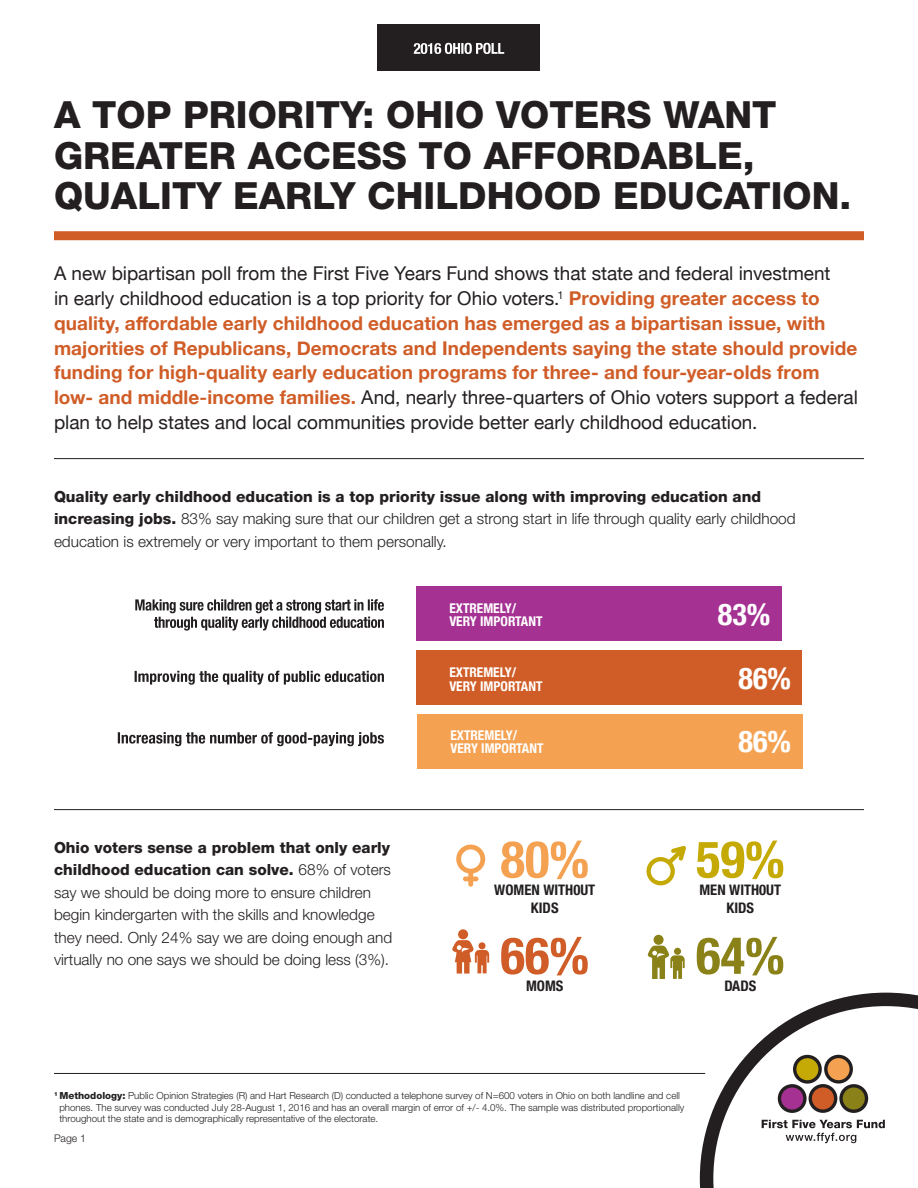
<style>
.page{position:relative;width:918px;height:1188px;background:#fff}
.page>*{position:absolute;margin:0;border:0;box-sizing:border-box;transform-origin:0 0}
.t1{font:700 condensed 51px "Helvetica Neue LT Std";color:#f4a252}
.t2{font:700 condensed 51px "Helvetica Neue LT Std";color:#d05d27}
.t3{font:700 condensed 51px "Helvetica Neue LT Std";color:#c5a904}
.t4{font:700 condensed 51px "Helvetica Neue LT Std";color:#8a8218}
.t5{font:800 37.5px/40.5px "Helvetica Neue LT Std";color:#231f20}
.t6{font:700 condensed 30.15px "Helvetica Neue";color:#fff}
.body{font:700 18.9px/24.8px "Helvetica Neue";letter-spacing:.005em;color:#d05d27}
.t7{font:300 15.3px/22.5px "Helvetica Neue LT Std";color:#231f20}
.t8{font:700 condensed 14.7px "Helvetica Neue LT Std";color:#231f20}
.t9{font:700 condensed 13.35px "Helvetica Neue";color:#fff}
.t10{font:300 10.5px "Helvetica Neue LT Std";color:#231f20}
.t11{font:300 9.75px/11.2px "Helvetica Neue LT Std";color:#231f20}
.s1{font-weight:400;color:#231f20}
.s2{font-weight:800}
</style>
<div class="page">
<div style="left:54px;top:231px;width:810px;height:9px;background:#d05d27"></div>
<hr style="left:54px;top:1073px;width:651px;height:1px;background:#231f20">
<hr style="left:54px;top:458px;width:810px;height:1px;background:#231f20">
<hr style="left:54px;top:809px;width:810px;height:1px;background:#231f20">
<svg style="left:700px;top:993px;width:218px;height:195px"></svg>
<div style="left:378px;top:24px;width:162px;height:47px;background:#231f20"></div>
<svg style="left:414px;top:43px;width:90px;height:11px"></svg>
<div style="left:416px;top:651px;width:385px;height:54px;background:#d05d27"></div>
<div style="left:416px;top:587px;width:366px;height:54px;background:#a53293"></div>
<div style="left:417px;top:714px;width:385px;height:54px;background:#f4a252"></div>
<svg style="left:135px;top:599px;width:249px;height:32px"></svg>
<svg style="left:118px;top:732px;width:266px;height:14px"></svg>
<div style="left:458px;top:929px;width:10px;height:10px;background:#d05d27;border-radius:50%"></div>
<svg style="left:452px;top:940px;width:37px;height:34px"></svg>
<svg style="left:456px;top:845px;width:29px;height:42px"></svg>
<div style="left:654px;top:935px;width:10px;height:10px;background:#8a8218;border-radius:50%"></div>
<svg style="left:648px;top:946px;width:37px;height:33px"></svg>
<svg style="left:646px;top:846px;width:40px;height:39px"></svg>
<svg style="left:135px;top:671px;width:249px;height:14px"></svg>
<p class="t5" style="left:54px;top:94px;width:799px">A TOP PRIORITY: OHIO VOTERS WANT<br>GREATER ACCESS TO AFFORDABLE,<br>QUALITY EARLY CHILDHOOD EDUCATION.</p>
<p class="body" style="left:54px;top:262px;width:805px"><span class="s1">A new bipartisan poll from the First Five Years Fund shows that state and federal investment<br>in early childhood education is a top priority for Ohio voters.</span><sup>1</sup> Providing greater access to quality, affordable early childhood education has emerged as a bipartisan issue, with majorities of Republicans, Democrats and Independents saying the state should provide funding for high‐quality early education programs for three- and four-year-olds from low- and middle‐income families. <span class="s1">And, nearly three-quarters of Ohio voters support a federal plan to help states and local communities provide better early childhood education.</span></p>
<p class="t7" style="left:54px;top:485px;width:743px"><span class="s2">Quality early childhood education is a top priority issue along with improving education and increasing jobs.</span> 83% say making sure that our children get a strong start in life through quality early childhood education is extremely or very important to them personally.</p>
<p class="t7" style="left:54px;top:836px;width:340px"><span class="s2">Ohio voters sense a problem that only early childhood education can solve.</span> 68% of voters say we should be doing more to ensure children begin kindergarten with the skills and knowledge they need. Only 24% say we are doing enough and virtually no one says we should be doing less (3%).</p>
<p class="t9" style="left:449px;top:597px;width:68px">EXTREMELY/</p>
<p class="t9" style="left:449px;top:610px;width:95px">VERY IMPORTANT</p>
<p class="t9" style="left:449px;top:662px;width:68px">EXTREMELY/</p>
<p class="t9" style="left:449px;top:675px;width:95px">VERY IMPORTANT</p>
<p class="t9" style="left:450px;top:724px;width:68px">EXTREMELY/</p>
<p class="t9" style="left:450px;top:738px;width:95px">VERY IMPORTANT</p>
<p class="t1" style="left:500px;top:829px;width:90px">80%</p>
<p class="t8" style="left:531px;top:899px;width:29px">KIDS</p>
<p class="t2" style="left:500px;top:925px;width:90px">66%</p>
<p class="t8" style="left:526px;top:977px;width:39px">MOMS</p>
<p class="t8" style="left:494px;top:881px;width:102px">WOMEN WITH0UT</p>
<p class="t6" style="left:718px;top:590px;width:54px">83%</p>
<p class="t6" style="left:739px;top:654px;width:54px">86%</p>
<p class="t6" style="left:739px;top:717px;width:54px">86%</p>
<p class="t3" style="left:696px;top:829px;width:90px">59%</p>
<p class="t8" style="left:699px;top:881px;width:83px">MEN WITH0UT</p>
<p class="t8" style="left:727px;top:899px;width:29px">KIDS</p>
<p class="t4" style="left:696px;top:925px;width:90px">64%</p>
<p class="t8" style="left:724px;top:977px;width:34px">DADS</p>
<p class="t11" style="left:59px;top:1090px;width:626px;text-indent:-5px"><sup>1</sup> <span class="s2">Methodology:</span> Public Opinion Strategies (R) and Hart Research (D) conducted a telephone survey of N=600 voters in Ohio on both landline and cell phones. The survey was conducted July 28-August 1, 2016 and has an overall margin of error of +/- 4.0%. The sample was distributed proportionally throughout the state and is demographically representative of the electorate.</p>
<p class="t10" style="left:54px;top:1132px;width:34px">Page 1</p>
</div>
